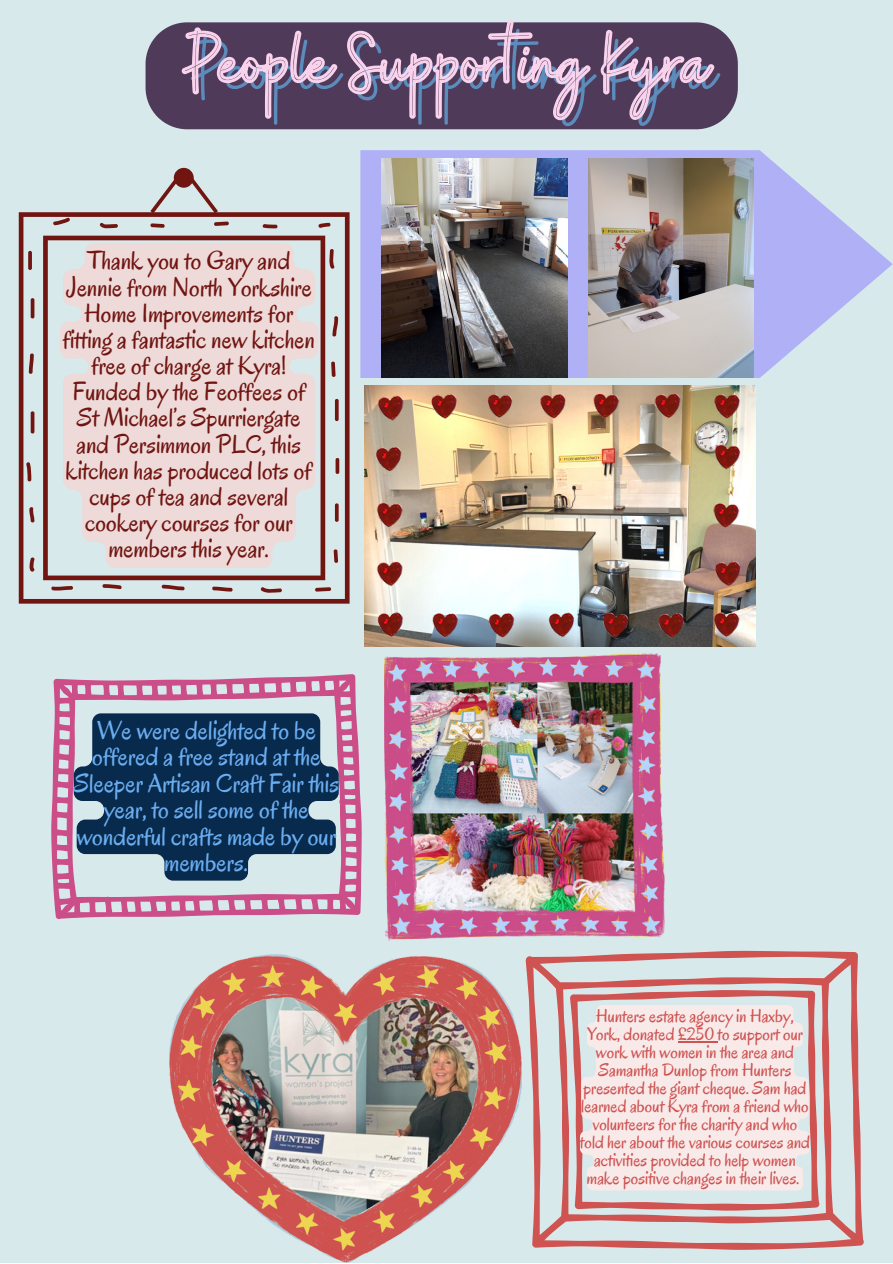
<style>
.page{position:relative;width:893px;height:1264px;background:#fff}
.page>*{position:absolute;margin:0;border:0;box-sizing:border-box;transform-origin:0 0}
.t1{font:84.45px "Buffalo";color:#5c8cbc}
.t2{font:26.7px/26.5px "Oregano";color:#6baef1;text-align:center}
.t3{font:26.4px/26.1px "Oregano";color:#711511;text-align:center}
.t4{font:18.45px/18px "Oregano";color:#ce5351;text-align:center}
</style>
<div class="page">
<div style="left:0;top:0;width:892px;height:1262px;background:#d8e9ec"></div>
<svg style="left:525px;top:950px;width:338px;height:299px"></svg>
<svg style="left:580px;top:1004px;width:229px;height:186px;background:#f6e8e9"></svg>
<hr style="left:678px;top:1040px;width:39px;height:2px;background:#ce5351">
<img style="left:169px;top:954px;width:352px;height:308px">
<svg style="left:51px;top:674px;width:311px;height:245px"></svg>
<svg style="left:74px;top:713px;width:265px;height:167px"></svg>
<img style="left:384px;top:654px;width:280px;height:286px">
<img style="left:364px;top:386px;width:391px;height:260px">
<img style="left:376px;top:394px;width:364px;height:243px">
<svg style="left:19px;top:212px;width:330px;height:391px"></svg>
<svg style="left:43px;top:236px;width:282px;height:344px"></svg>
<svg style="left:150px;top:168px;width:30px;height:45px"></svg>
<svg style="left:28px;top:556px;width:7px;height:16px"></svg>
<svg style="left:29px;top:506px;width:5px;height:17px"></svg>
<svg style="left:26px;top:461px;width:5px;height:21px"></svg>
<svg style="left:31px;top:411px;width:3px;height:23px"></svg>
<svg style="left:29px;top:353px;width:5px;height:21px"></svg>
<svg style="left:31px;top:297px;width:3px;height:22px"></svg>
<svg style="left:28px;top:250px;width:4px;height:20px"></svg>
<svg style="left:52px;top:217px;width:19px;height:8px"></svg>
<svg style="left:99px;top:222px;width:19px;height:8px"></svg>
<svg style="left:150px;top:223px;width:15px;height:5px"></svg>
<svg style="left:261px;top:226px;width:17px;height:2px"></svg>
<svg style="left:318px;top:226px;width:13px;height:2px"></svg>
<svg style="left:328px;top:248px;width:7px;height:22px"></svg>
<svg style="left:332px;top:315px;width:6px;height:22px"></svg>
<svg style="left:331px;top:361px;width:4px;height:16px"></svg>
<svg style="left:335px;top:398px;width:3px;height:24px"></svg>
<svg style="left:335px;top:457px;width:4px;height:17px"></svg>
<svg style="left:335px;top:502px;width:3px;height:20px"></svg>
<svg style="left:333px;top:548px;width:5px;height:15px"></svg>
<svg style="left:51px;top:586px;width:23px;height:5px"></svg>
<svg style="left:102px;top:584px;width:20px;height:5px"></svg>
<svg style="left:161px;top:584px;width:24px;height:6px"></svg>
<svg style="left:211px;top:586px;width:22px;height:5px"></svg>
<svg style="left:259px;top:586px;width:23px;height:8px"></svg>
<svg style="left:314px;top:587px;width:18px;height:4px"></svg>
<svg style="left:60px;top:243px;width:258px;height:325px;background:#eadbda"></svg>
<svg style="left:145px;top:23px;width:592px;height:106px;fill:#503a5a"></svg>
<svg style="left:360px;top:150px;width:532px;height:228px;fill:#b0b0f7"></svg>
<img style="left:382px;top:226px;width:185px;height:151px">
<img style="left:588px;top:158px;width:165px;height:219px">
<svg style="left:180px;top:20px;width:535px;height:206px"></svg>
<h1 class="t1" style="left:191px;top:16px;width:526px">People Supporting Kyra</h1>
<p class="t3" style="left:63px;top:248px;width:254px">Thank you to Gary and<br>Jennie from North Yorkshire<br>Home Improvements for fitting a fantastic new kitchen free of charge at Kyra!<br>Funded by the Feoffees of<br>St Michael’s Spurriergate and Persimmon PLC, this kitchen has produced lots of cups of tea and several cookery courses for our members this year.</p>
<h2 class="t2" style="left:74px;top:716px;width:267px">We were delighted to be offered a free stand at the<br>Sleeper Artisan Craft Fair this year, to sell some of the wonderful crafts made by our members.</h2>
<p class="t4" style="left:580px;top:1006px;width:231px">Hunters estate agency in Haxby, York, donated £250 to support our work with women in the area and Samantha Dunlop from Hunters presented the giant cheque. Sam had learned about Kyra from a friend who volunteers for the charity and who told her about the various courses and activities provided to help women make positive changes in their lives.</p>
</div>
